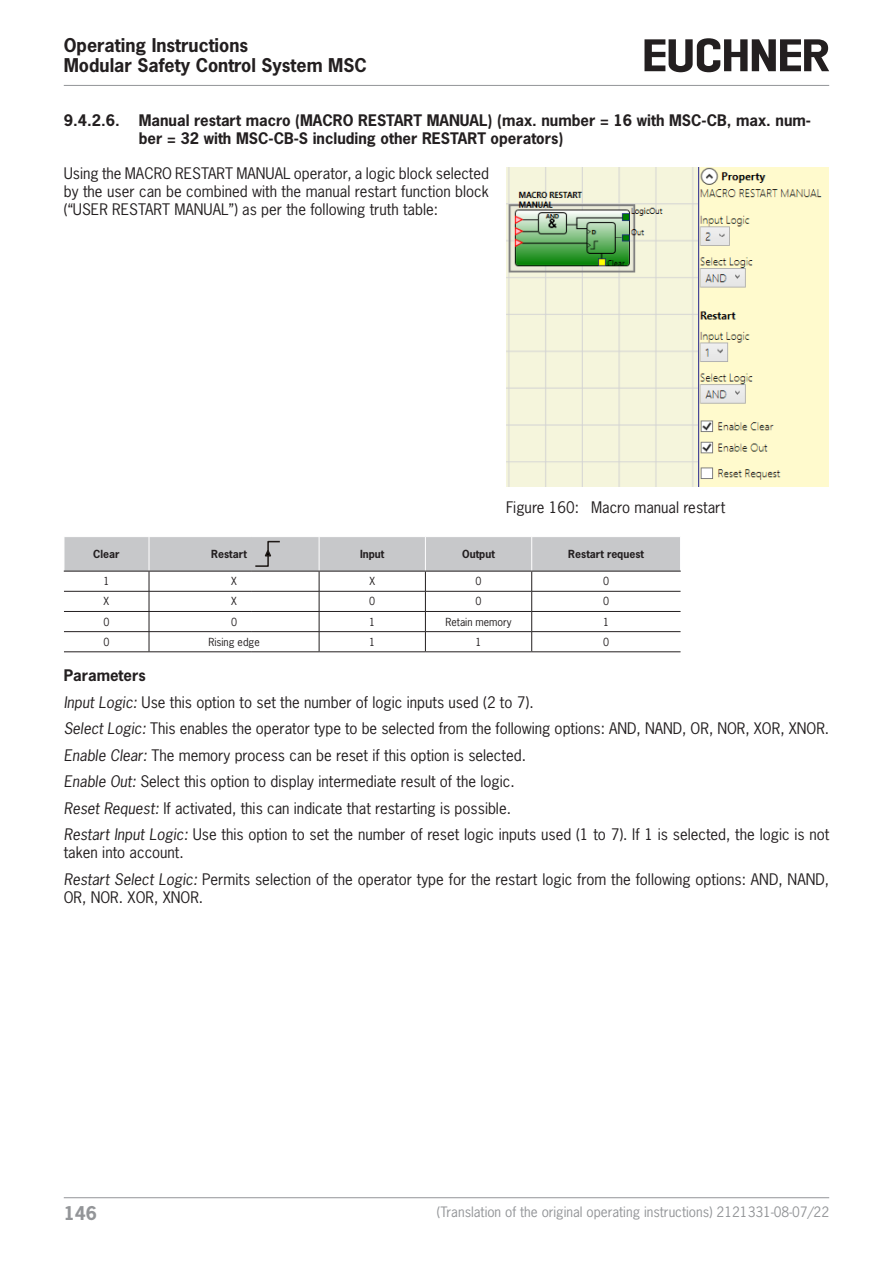
<style>
.page{position:relative;width:893px;height:1263px;background:#fff}
.page>*{position:absolute;margin:0;border:0;box-sizing:border-box;transform-origin:0 0}
.t1{font:700 17.85px/20.2px "News Gothic Std";color:#231f20}
.t2{font:700 17.85px "News Gothic Std";color:#939598}
.paragraph{font:15px/18px "News Gothic Std";color:#231f20}
.paragraph_Bold{font:700 15px/18px "News Gothic Std";color:#231f20}
.t3{font:13.5px "News Gothic Std";color:#939598}
.tableheadcentered{font:700 10.5px "News Gothic Std";color:#231f20}
.tablebodycentred{font:10.5px "News Gothic Std";color:#231f20}
.tablebodyleft{font:10.5px "News Gothic Std";color:#231f20}
.s1{font-style:italic}
</style>
<div class="page">
<hr style="left:64px;top:85px;width:765px;height:1px;background:#939598">
<hr style="left:64px;top:1197px;width:765px;height:1px;background:#939598">
<svg style="left:644px;top:38px;width:185px;height:34px"></svg>
<img style="left:506px;top:167px;width:323px;height:320px">
<hr style="left:64px;top:651px;width:85px;height:1px;background:#231f20">
<hr style="left:149px;top:651px;width:102px;height:1px;background:#231f20">
<hr style="left:251px;top:651px;width:68px;height:1px;background:#231f20">
<hr style="left:319px;top:651px;width:106px;height:1px;background:#231f20">
<hr style="left:425px;top:651px;width:107px;height:1px;background:#231f20">
<hr style="left:532px;top:651px;width:149px;height:1px;background:#231f20">
<svg style="left:64px;top:537px;width:617px;height:114px"></svg>
<p class="t1" style="left:64px;top:34px;width:304px">Operating Instructions<br>Modular Safety Control System MSC</p>
<p class="paragraph_Bold" style="left:64px;top:112px;width:57px">9.4.2.6.</p>
<p class="paragraph_Bold" style="left:139px;top:112px;width:674px">Manual restart macro (MACRO RESTART MANUAL) (max. number = 16 with MSC-CB, max. num&shy;ber = 32 with MSC-CB-S including other RESTART operators)</p>
<p class="paragraph" style="left:64px;top:164px;width:427px;text-align:justify">Using the MACRO RESTART MANUAL operator, a logic block selected by the user can be combined with the manual restart function block (“USER RESTART MANUAL”) as per the following truth table:</p>
<p class="paragraph" style="left:506px;top:499px;width:221px">Figure 160: Macro manual restart</p>
<p class="tableheadcentered" style="left:93px;top:547px;width:28px">Clear</p>
<p class="tableheadcentered" style="left:211px;top:547px;width:37px">Restart</p>
<p class="tableheadcentered" style="left:360px;top:547px;width:26px">Input</p>
<p class="tableheadcentered" style="left:462px;top:547px;width:34px">Output</p>
<p class="tableheadcentered" style="left:568px;top:547px;width:77px">Restart request</p>
<p class="tablebodycentred" style="left:103px;top:575px;width:8px">1</p>
<p class="tablebodycentred" style="left:231px;top:575px;width:7px">X</p>
<p class="tablebodycentred" style="left:369px;top:575px;width:7px">X</p>
<p class="tablebodycentred" style="left:476px;top:575px;width:8px">0</p>
<p class="tablebodycentred" style="left:603px;top:575px;width:8px">0</p>
<p class="tablebodycentred" style="left:104px;top:595px;width:7px">X</p>
<p class="tablebodycentred" style="left:231px;top:595px;width:7px">X</p>
<p class="tablebodycentred" style="left:369px;top:595px;width:8px">0</p>
<p class="tablebodycentred" style="left:476px;top:595px;width:8px">0</p>
<p class="tablebodycentred" style="left:603px;top:595px;width:8px">0</p>
<p class="tablebodycentred" style="left:103px;top:615px;width:8px">0</p>
<p class="tablebodycentred" style="left:231px;top:615px;width:8px">0</p>
<p class="tablebodycentred" style="left:369px;top:615px;width:8px">1</p>
<p class="tablebodycentred" style="left:445px;top:615px;width:68px">Retain memory</p>
<p class="tablebodycentred" style="left:603px;top:615px;width:8px">1</p>
<p class="tablebodycentred" style="left:103px;top:635px;width:8px">0</p>
<p class="tablebodyleft" style="left:208px;top:635px;width:53px">Rising edge</p>
<p class="tablebodycentred" style="left:369px;top:635px;width:8px">1</p>
<p class="tablebodycentred" style="left:476px;top:635px;width:8px">1</p>
<p class="tablebodycentred" style="left:603px;top:635px;width:8px">0</p>
<p class="paragraph_Bold" style="left:64px;top:666px;width:83px">Parameters</p>
<p class="paragraph" style="left:64px;top:693px;width:471px"><span class="s1">Input Logic:</span> Use this option to set the number of logic inputs used (2 to 7).</p>
<p class="paragraph" style="left:64px;top:719px;width:767px"><span class="s1">Select Logic:</span> This enables the operator type to be selected from the following options: AND, NAND, OR, NOR, XOR, XNOR.</p>
<p class="paragraph" style="left:64px;top:746px;width:464px"><span class="s1">Enable Clear:</span> The memory process can be reset if this option is selected.</p>
<p class="paragraph" style="left:64px;top:772px;width:452px"><span class="s1">Enable Out:</span> Select this option to display intermediate result of the logic.</p>
<p class="paragraph" style="left:64px;top:799px;width:449px"><span class="s1">Reset Request:</span> If activated, this can indicate that restarting is possible.</p>
<p class="paragraph" style="left:64px;top:825px;width:767px"><span class="s1">Restart Input Logic:</span> Use this option to set the number of reset logic inputs used (1 to 7). If 1 is selected, the logic is not taken into account.</p>
<p class="paragraph" style="left:64px;top:870px;width:767px"><span class="s1">Restart Select Logic:</span> Permits selection of the operator type for the restart logic from the following options: AND, NAND,<br>OR, NOR. XOR, XNOR.</p>
<p class="t2" style="left:64px;top:1201px;width:35px">146</p>
<p class="t3" style="left:437px;top:1203px;width:394px">(Translation of the original operating instructions) 2121331-08-07/22</p>
</div>
